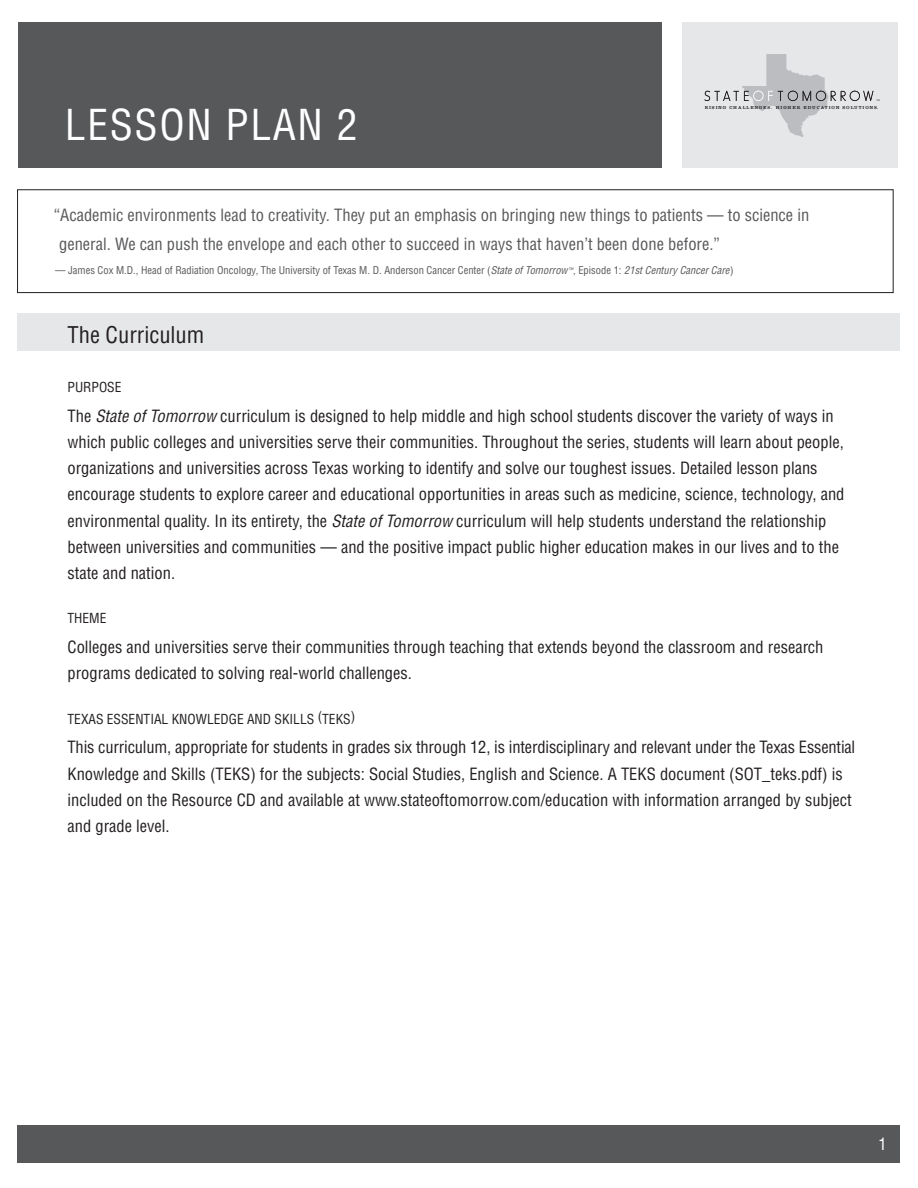
<style>
.page{position:relative;width:918px;height:1188px;background:#fff}
.page>*{position:absolute;margin:0;border:0;box-sizing:border-box;transform-origin:0 0}
.t1{font:condensed 41.55px "Helvetica";letter-spacing:.04em;color:#fff}
.t2{font:condensed 22.5px "Helvetica";color:#231f20}
.t3{font:condensed 16.5px/26.2px "Helvetica";color:#231f20}
.t4{font:condensed 16.5px/29.2px "Helvetica";color:#57585a}
.t5{font:condensed 16.5px "Helvetica";color:#fff}
.t6{font:condensed 13.5px "Helvetica";color:#231f20}
.t7{font:condensed 10.5px "Helvetica";color:#57585a}
.t8{font:4.5px "Introit S Si";letter-spacing:.22em;color:#231f20}
.s1{font-style:italic}
.s2{font-style:italic;font-size:6px}
</style>
<div class="page">
<div style="left:683px;top:22px;width:215px;height:146px;background:#e6e7e9"></div>
<svg style="left:705px;top:54px;width:175px;height:83px"></svg>
<div style="left:18px;top:314px;width:882px;height:37px;background:#e6e7e9"></div>
<div style="left:18px;top:22px;width:644px;height:146px;background:#57585a"></div>
<div style="left:17px;top:190px;width:876px;height:103px;border:1px solid #231f20"></div>
<div style="left:17px;top:1125px;width:882px;height:38px;background:#57585a"></div>
<p class="t1" style="left:65px;top:99px;width:294px">LESSON PLAN 2</p>
<p class="t8" style="left:705px;top:105px;width:175px">RISING CHALLENGES. HIGHER EDUCATION SOLUTIONS.</p>
<p class="t4" style="left:59px;top:200px;width:752px;text-indent:-5px">“Academic environments lead to creativity. They put an emphasis on bringing new things to patients — to science in general. We can push the envelope and each other to succeed in ways that haven’t been done before.”</p>
<p class="t7" style="left:55px;top:264px;width:680px">— James Cox M.D., Head of Radiation Oncology, The University of Texas M. D. Anderson Cancer Center (<span class="s1">State of Tomorrow</span> <span class="s2">™</span>, Episode 1: <span class="s1">21st Century Cancer Care</span>)</p>
<p class="t2" style="left:68px;top:321px;width:138px">The Curriculum</p>
<p class="t6" style="left:68px;top:379px;width:56px">PURPOSE</p>
<p class="t3" style="left:68px;top:402px;width:779px">The <span class="s1">State of Tomorrow</span> curriculum is designed to help middle and high school students discover the variety of ways in which public colleges and universities serve their communities. Throughout the series, students will learn about people, organizations and universities across Texas working to identify and solve our toughest issues. Detailed lesson plans encourage students to explore career and educational opportunities in areas such as medicine, science, technology, and environmental quality. In its entirety, the <span class="s1">State of Tomorrow</span> curriculum will help students understand the relationship between universities and communities — and the positive impact public higher education makes in our lives and to the state and nation.</p>
<p class="t6" style="left:68px;top:610px;width:41px">THEME</p>
<p class="t3" style="left:68px;top:633px;width:757px">Colleges and universities serve their communities through teaching that extends beyond the classroom and research programs dedicated to solving real-world challenges.</p>
<p class="t6" style="left:68px;top:710px;width:289px">TEXAS ESSENTIAL KNOWLEDGE AND SKILLS (TEKS)</p>
<p class="t3" style="left:68px;top:734px;width:789px">This curriculum, appropriate for students in grades six through 12, is interdisciplinary and relevant under the Texas Essential Knowledge and Skills (TEKS) for the subjects: Social Studies, English and Science. A TEKS document (SOT_teks.pdf) is included on the Resource CD and available at www.stateoftomorrow.com/education with information arranged by subject and grade level.</p>
<p class="t5" style="left:879px;top:1133px;width:10px">1</p>
</div>
